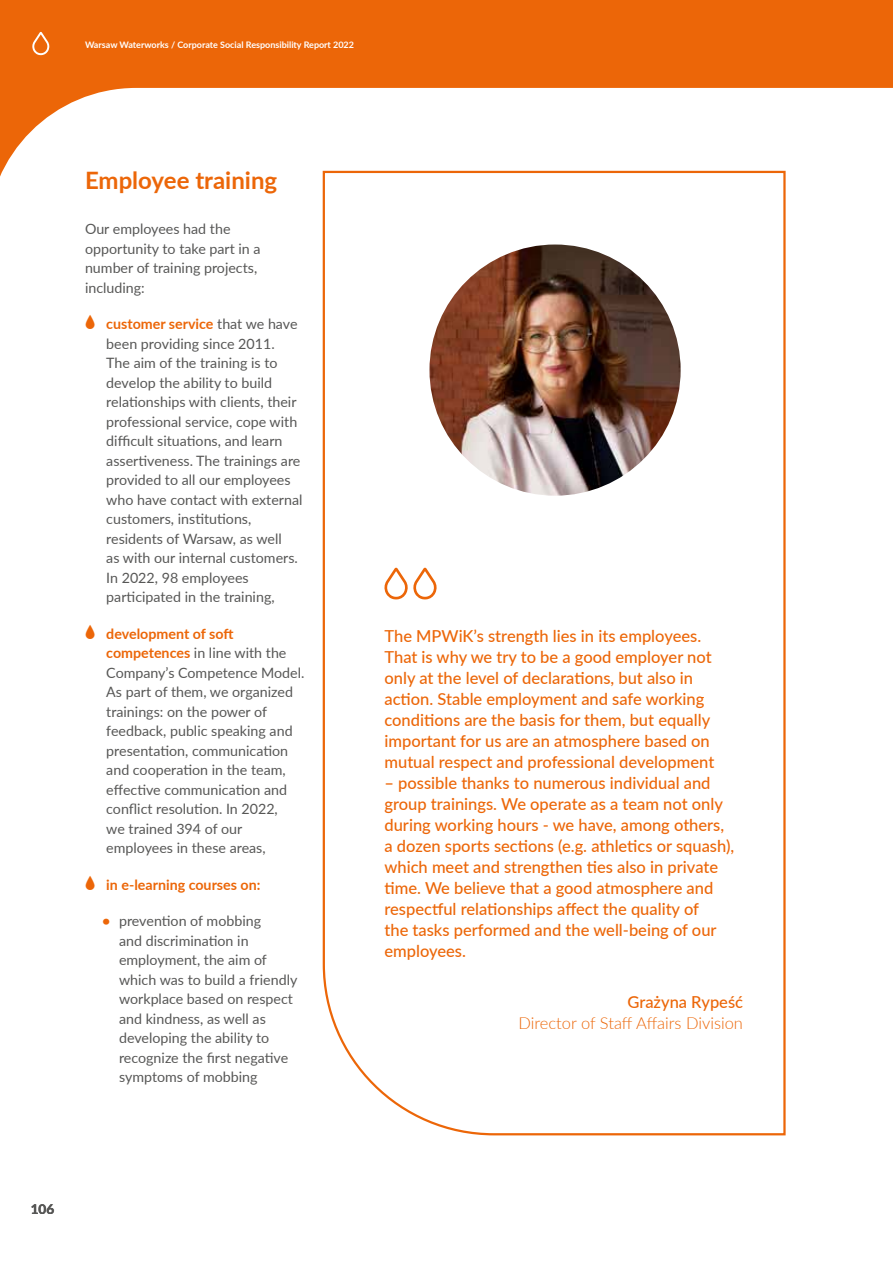
<style>
.page{position:relative;width:893px;height:1263px;background:#fff}
.page>*{position:absolute;margin:0;border:0;box-sizing:border-box;transform-origin:0 0}
.t1{font:700 24px "Lato";color:#ec6608}
.t2{font:500 16.5px/21px "Lato";color:#ec6608}
.t3{font:300 16.5px "Lato";color:#ec6608}
.t4{font:14.25px/19.5px "Lato";color:#575756}
.t5{font:700 14.25px "Lato";color:#ec6608}
.t6{font:700 13.5px "Lato";color:#575756}
.t7{font:700 9px "Lato";color:#fff}
.s1{font-family:"r 3 decals";color:#ec6608}
.s2{font-weight:700;color:#ec6608}
.s3{font-family:"r 3 decals";font-weight:400}
</style>
<div class="page">
<div style="left:0;top:0;width:893px;height:106px;background:#ec6608"></div>
<svg style="left:0;top:88px;width:893px;height:89px"></svg>
<svg style="left:32px;top:32px;width:18px;height:23px"></svg>
<svg style="left:322px;top:170px;width:465px;height:966px"></svg>
<svg style="left:384px;top:568px;width:53px;height:31px"></svg>
<img style="left:429px;top:244px;width:252px;height:252px;border-radius:126px">
<p class="t7" style="left:85px;top:38px;width:271px">Warsaw Waterworks / Corporate Social Responsibility Report 2022</p>
<h1 class="t1" style="left:85px;top:163px;width:194px">Employee training</h1>
<p class="t4" style="left:85px;top:219px;width:177px">Our employees had the opportunity to take part in a number of training projects, including:</p>
<p class="t4" style="left:106px;top:314px;width:198px;text-indent:-21px"><span class="s1">E</span> <span class="s2">customer service</span> that we have been providing since 2011.<br>The aim of the training is to develop the ability to build relationships with clients, their professional service, cope with difficult situations, and learn assertiveness. The trainings are provided to all our employees who have contact with external customers, institutions, residents of Warsaw, as well<br>as with our internal customers.<br>In 2022, 98 employees participated in the training,</p>
<p class="t4" style="left:106px;top:623px;width:200px;text-indent:-21px"><span class="s1">E</span> <span class="s2">development of soft competences</span> in line with the<br>Company’s Competence Model.<br>As part of them, we organized trainings: on the power of feedback, public speaking and presentation, communication and cooperation in the team, effective communication and conflict resolution. In 2022,<br>we trained 394 of our employees in these areas,</p>
<p class="t5" style="left:85px;top:874px;width:177px"><span class="s3">E</span> in e-learning courses on:</p>
<p class="t4" style="left:119px;top:911px;width:180px;text-indent:-17px"><span class="s2">•</span> prevention of mobbing<br>and discrimination in employment, the aim of which was to build a friendly workplace based on respect and kindness, as well as developing the ability to recognize the first negative symptoms of mobbing</p>
<p class="t6" style="left:31px;top:1199px;width:25px">106</p>
<p class="t2" style="left:384px;top:624px;width:331px">The MPWiK’s strength lies in its employees.<br>That is why we try to be a good employer not only at the level of declarations, but also in action. Stable employment and safe working conditions are the basis for them, but equally important for us are an atmosphere based on mutual respect and professional development</p>
<p class="t2" style="left:384px;top:771px;width:351px">– possible thanks to numerous individual and group trainings. We operate as a team not only during working hours - we have, among others, a dozen sports sections (e.g. athletics or squash), which meet and strengthen ties also in private time. We believe that a good atmosphere and respectful relationships affect the quality of<br>the tasks performed and the well-being of our employees.</p>
<p class="t2" style="left:628px;top:990px;width:117px">Grażyna Rypeść</p>
<p class="t3" style="left:518px;top:1011px;width:226px">Director of Staff Affairs Division</p>
</div>
